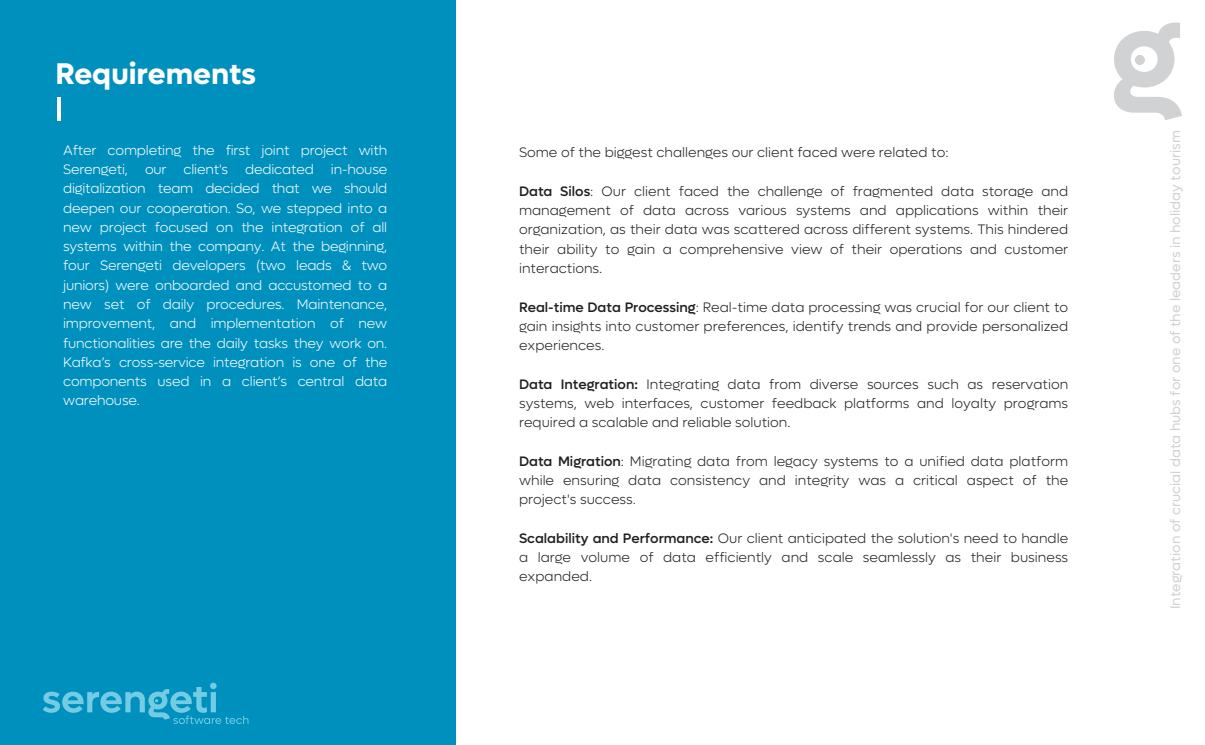
<style>
.page{position:relative;width:1205px;height:745px;background:#fff}
.page>*{position:absolute;margin:0;border:0;box-sizing:border-box;transform-origin:0 0}
.t1{font:700 30px "Lufga";color:#fff}
.t2{font:300 13.75px/19.2px "Lufga";color:#231f20;text-align:justify}
.t3{font:300 13.75px/19.2px "Lufga";letter-spacing:-.015em;color:#fff;text-align:justify}
.t4{font:13.75px "Lufga";color:#d1d2d4}
.s1{font-weight:500}
</style>
<div class="page">
<div style="left:0;top:0;width:455px;height:744px;background:#0090be"></div>
<svg style="left:1114px;top:23px;width:68px;height:97px"></svg>
<svg style="left:43px;top:682px;width:205px;height:41px"></svg>
<hr style="left:58px;top:98px;width:3px;height:23px;background:#fff">
<h1 class="t1" style="left:55px;top:56px;width:202px">Requirements</h1>
<p class="t3" style="left:63px;top:140px;width:326px">After completing the first joint project with Serengeti, our client's dedicated in-house digitalization team decided that we should deepen our cooperation. So, we stepped into a new project focused on the integration of all systems within the company. At the beginning, four Serengeti developers (two leads &amp; two juniors) were onboarded and accustomed to a new set of daily procedures. Maintenance, improvement, and implementation of new functionalities are the daily tasks they work on.<br>Kafka’s cross-service integration is one of the components used in a client’s central data warehouse.</p>
<p class="t2" style="left:519px;top:143px;width:431px">Some of the biggest challenges our client faced were related to:</p>
<p class="t2" style="left:519px;top:181px;width:551px"><span class="s1">Data Silos</span>: Our client faced the challenge of fragmented data storage and management of data across various systems and applications within their organization, as their data was scattered across different systems. This hindered their ability to gain a comprehensive view of their operations and customer interactions.</p>
<p class="t2" style="left:519px;top:297px;width:551px"><span class="s1">Real-time Data Processing</span>: Real-time data processing was crucial for our client to gain insights into customer preferences, identify trends and provide personalized experiences.</p>
<p class="t2" style="left:519px;top:374px;width:551px"><span class="s1">Data Integration:</span> Integrating data from diverse sources such as reservation systems, web interfaces, customer feedback platforms and loyalty programs required a scalable and reliable solution.</p>
<p class="t2" style="left:519px;top:451px;width:551px"><span class="s1">Data Migration</span>: Migrating data from legacy systems to a unified data platform while ensuring data consistency and integrity was a critical aspect of the project's success.</p>
<p class="t2" style="left:519px;top:528px;width:551px"><span class="s1">Scalability and Performance:</span> Our client anticipated the solution's need to handle a large volume of data efficiently and scale seamlessly as their business expanded.</p>
<p class="t4" style="left:1167px;top:609px;width:480px;rotate:-90deg">Integration of crucial data hubs for one of the leaders in holiday tourism</p>
</div>
